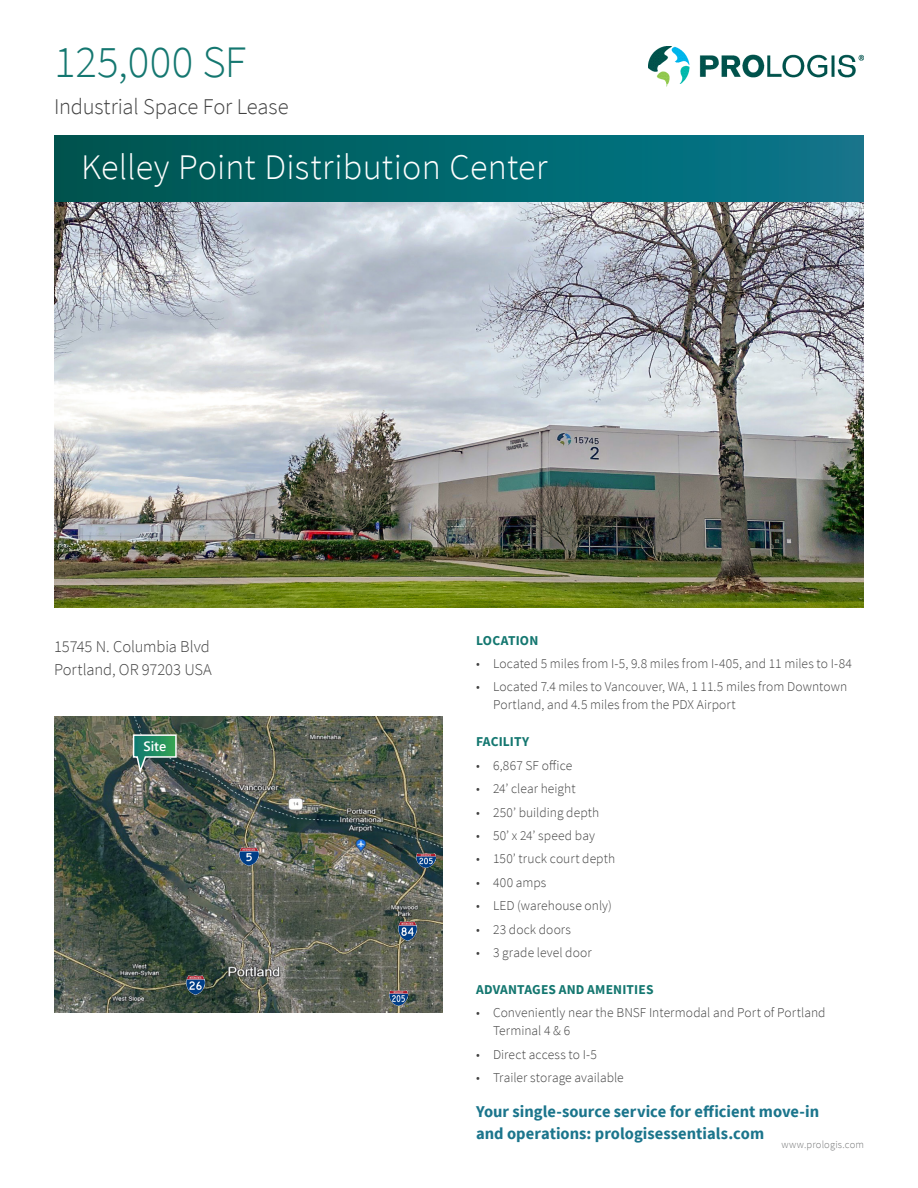
<style>
.page{position:relative;width:918px;height:1188px;background:#fff}
.page>*{position:absolute;margin:0;border:0;box-sizing:border-box;transform-origin:0 0}
.SF{font:300 45px "Source Sans Pro";letter-spacing:.005em;color:#147770}
.Prologis_Park_Name{font:300 36px "Source Sans Pro";letter-spacing:.005em;color:#fff}
.Lease_Description{font:300 22.5px "Source Sans Pro";letter-spacing:-.01em;color:#414141}
.Essentials_text{font:700 16.5px/22.5px "Source Sans Pro";color:#1b758c}
.Address{font:300 16.5px/22.5px "Source Sans Pro";letter-spacing:-.005em;color:#414141}
.t1{font:300 13.5px/18px "Source Sans Pro";letter-spacing:.005em;color:#414141}
.Body_Headings{font:700 13.5px "Source Sans Pro";letter-spacing:.01em;color:#147770}
.t2{font:600 13.5px "Segoe UI";color:#fff}
.Footer_Text{font:300 10.5px "Source Sans Pro";letter-spacing:.015em;color:#747576}
</style>
<div class="page">
<div style="left:54px;top:135px;width:810px;height:67px;background:linear-gradient(to right,#00554e,#09788d)"></div>
<img style="left:648px;top:46px;width:216px;height:40px">
<img style="left:54px;top:202px;width:810px;height:406px">
<img style="left:54px;top:717px;width:388px;height:295px">
<svg style="left:132px;top:734px;width:45px;height:43px;background:#508471"></svg>
<img style="left:240px;top:847px;width:18px;height:19px">
<img style="left:417px;top:853px;width:18px;height:15px">
<img style="left:399px;top:922px;width:18px;height:18px">
<img style="left:389px;top:990px;width:19px;height:15px">
<img style="left:186px;top:976px;width:19px;height:18px">
<p class="SF" style="left:54px;top:34px;width:194px">125,000 SF</p>
<p class="Lease_Description" style="left:54px;top:93px;width:236px">Industrial Space For Lease</p>
<p class="Prologis_Park_Name" style="left:81px;top:145px;width:468px">Kelley Point Distribution Center</p>
<p class="Address" style="left:54px;top:636px;width:159px">15745 N. Columbia Blvd<br>Portland, OR 97203 USA</p>
<p class="t2" style="left:143px;top:734px;width:24px">Site</p>
<p class="Body_Headings" style="left:476px;top:631px;width:64px">LOCATION</p>
<p class="t1" style="left:476px;top:655px;width:378px">• Located 5 miles from I-5, 9.8 miles from I-405, and 11 miles to I-84</p>
<p class="t1" style="left:493px;top:678px;width:356px;text-indent:-17px">• Located 7.4 miles to Vancouver, WA, 1 11.5 miles from Downtown<br>Portland, and 4.5 miles from the PDX Airport</p>
<p class="Body_Headings" style="left:476px;top:733px;width:55px">FACILITY</p>
<p class="t1" style="left:476px;top:756px;width:98px">• 6,867 SF office</p>
<p class="t1" style="left:476px;top:780px;width:101px">• 24’ clear height</p>
<p class="t1" style="left:476px;top:803px;width:125px">• 250’ building depth</p>
<p class="t1" style="left:476px;top:826px;width:120px">• 50’ x 24’ speed bay</p>
<p class="t1" style="left:476px;top:850px;width:141px">• 150’ truck court depth</p>
<p class="t1" style="left:476px;top:873px;width:72px">• 400 amps</p>
<p class="t1" style="left:476px;top:897px;width:137px">• LED (warehouse only)</p>
<p class="t1" style="left:476px;top:920px;width:97px">• 23 dock doors</p>
<p class="t1" style="left:476px;top:943px;width:117px">• 3 grade level door</p>
<p class="Body_Headings" style="left:476px;top:980px;width:179px">ADVANTAGES AND AMENITIES</p>
<p class="t1" style="left:493px;top:1004px;width:334px;text-indent:-17px">• Conveniently near the BNSF Intermodal and Port of Portland<br>Terminal 4 &amp; 6</p>
<p class="t1" style="left:476px;top:1045px;width:122px">• Direct access to I-5</p>
<p class="t1" style="left:476px;top:1069px;width:149px">• Trailer storage available</p>
<p class="Essentials_text" style="left:476px;top:1100px;width:345px">Your single-source service for efficient move-in and operations: prologisessentials.com</p>
<p class="Footer_Text" style="left:782px;top:1138px;width:84px">www.prologis.com</p>
</div>
